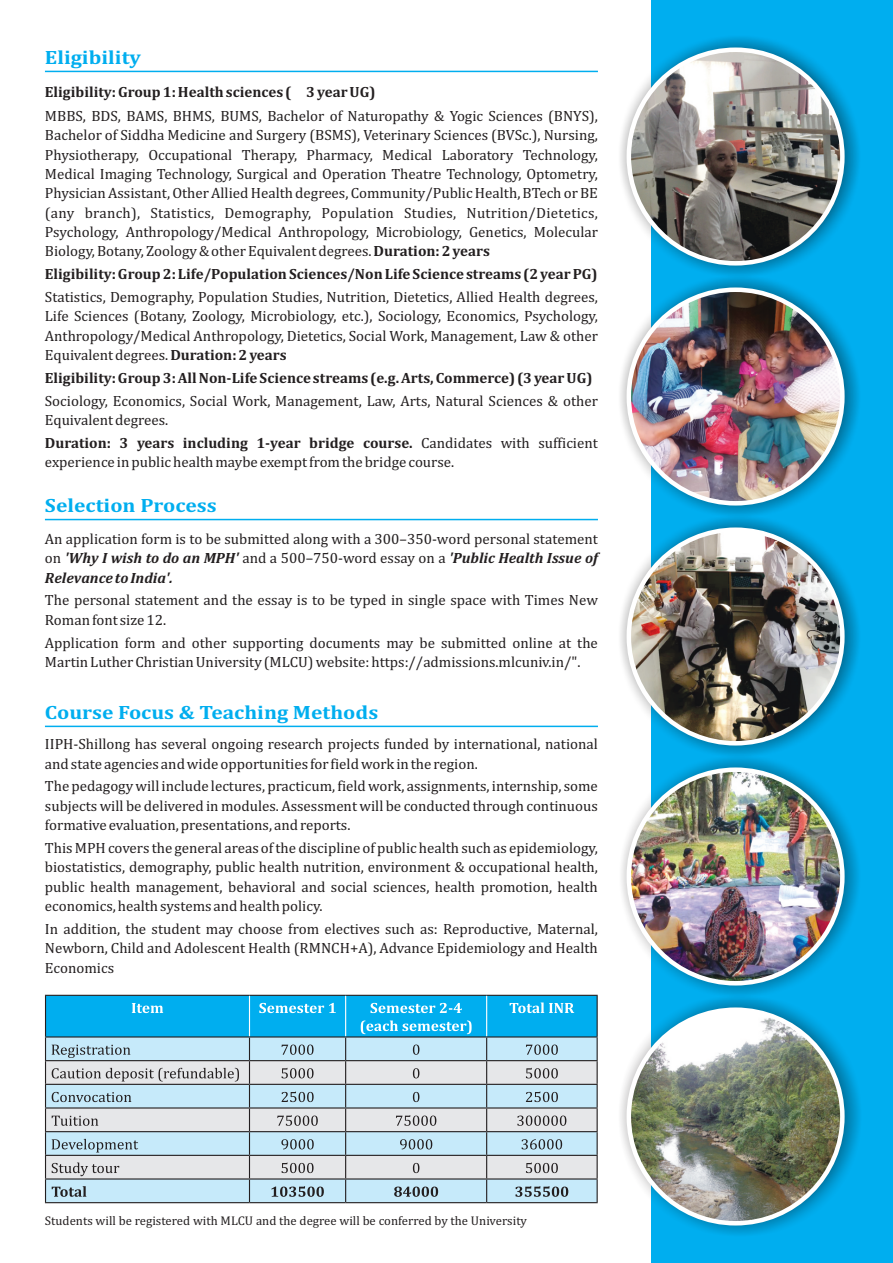
<style>
.page{position:relative;width:893px;height:1263px;background:#fff}
.page>*{position:absolute;margin:0;border:0;box-sizing:border-box;transform-origin:0 0}
.t1{font:700 19.5px "Cambria";color:#00aeef;scale:1.1 1}
.t2{font:15px/19.4px "Cambria";color:#231f20;text-align:justify}
.t3{font:700 15px "Cambria";color:#231f20}
.t4{font:12.75px "Cambria";color:#231f20}
.s1{font-weight:700}
.s2{font-weight:700;font-style:italic}
</style>
<div class="page">
<div style="left:651px;top:0;width:242px;height:1263px;background:#00aeef"></div>
<div style="left:617px;top:994px;width:246px;height:245px;background:#231f20;opacity:.49"></div>
<img style="left:629px;top:1010px;width:213px;height:213px;border-radius:50%">
<img style="left:617px;top:759px;width:246px;height:240px">
<img style="left:629px;top:770px;width:213px;height:213px;border-radius:50%">
<img style="left:620px;top:519px;width:239px;height:240px">
<img style="left:629px;top:530px;width:213px;height:213px;border-radius:50%">
<img style="left:620px;top:279px;width:239px;height:240px">
<img style="left:620px;top:37px;width:239px;height:242px">
<img style="left:629px;top:50px;width:213px;height:213px;border-radius:50%">
<img style="left:629px;top:290px;width:213px;height:213px;border-radius:50%">
<hr style="left:45px;top:71px;width:553px;height:1px;background:#00aeef">
<hr style="left:45px;top:519px;width:553px;height:1px;background:#00aeef">
<hr style="left:45px;top:726px;width:553px;height:1px;background:#00aeef">
<hr style="left:45px;top:1202px;width:204px;height:1px;background:#231f20">
<hr style="left:249px;top:1202px;width:97px;height:1px;background:#231f20">
<hr style="left:346px;top:1202px;width:141px;height:1px;background:#231f20">
<hr style="left:487px;top:1202px;width:111px;height:1px;background:#231f20">
<svg style="left:45px;top:995px;width:553px;height:207px;background:#9cc9dc"></svg>
<h1 class="t1" style="left:45px;top:49px;width:89px">Eligibility</h1>
<p class="t3" style="left:45px;top:85px;width:332px">Eligibility: Group 1: Health sciences ( 3 year UG)</p>
<p class="t2" style="left:45px;top:107px;width:555px">MBBS, BDS, BAMS, BHMS, BUMS, Bachelor of Naturopathy &amp; Yogic Sciences (BNYS), Bachelor of Siddha Medicine and Surgery (BSMS), Veterinary Sciences (BVSc.), Nursing, Physiotherapy, Occupational Therapy, Pharmacy, Medical Laboratory Technology, Medical Imaging Technology, Surgical and Operation Theatre Technology, Optometry, Physician Assistant, Other Allied Health degrees, Community/Public Health, BTech or BE (any branch), Statistics, Demography, Population Studies, Nutrition/Dietetics, Psychology, Anthropology/Medical Anthropology, Microbiology, Genetics, Molecular Biology, Botany, Zoology &amp; other Equivalent degrees. <span class="s1">Duration: 2 years</span></p>
<p class="t3" style="left:45px;top:267px;width:554px">Eligibility: Group 2: Life/Population Sciences/Non Life Science streams (2 year PG)</p>
<p class="t2" style="left:45px;top:288px;width:554px">Statistics, Demography, Population Studies, Nutrition, Dietetics, Allied Health degrees, Life Sciences (Botany, Zoology, Microbiology, etc.), Sociology, Economics, Psychology, Anthropology/Medical Anthropology, Dietetics, Social Work, Management, Law &amp; other Equivalent degrees. <span class="s1">Duration: 2 years</span></p>
<p class="t3" style="left:45px;top:371px;width:549px">Eligibility: Group 3: All Non-Life Science streams (e.g. Arts, Commerce) (3 year UG)</p>
<p class="t2" style="left:45px;top:392px;width:554px">Sociology, Economics, Social Work, Management, Law, Arts, Natural Sciences &amp; other<br>Equivalent degrees.</p>
<p class="t2" style="left:45px;top:434px;width:554px;text-indent:376px">Candidates with sufficient experience in public health maybe exempt from the bridge course.</p>
<p class="t3" style="left:45px;top:436px;width:369px">Duration: 3 years including 1-year bridge course.</p>
<h1 class="t1" style="left:45px;top:497px;width:157px">Selection Process</h1>
<p class="t2" style="left:45px;top:530px;width:554px">An application form is to be submitted along with a 300–350-word personal statement on <span class="s2">'Why I wish to do an MPH'</span> and a 500–750-word essay on a <span class="s2">'Public Health Issue of Relevance to India'.</span></p>
<p class="t2" style="left:45px;top:592px;width:554px">The personal statement and the essay is to be typed in single space with Times New<br>Roman font size 12.</p>
<p class="t2" style="left:45px;top:634px;width:554px">Application form and other supporting documents may be submitted online at the<br>Martin Luther Christian University (MLCU) website: https://admissions.mlcuniv.in/".</p>
<h1 class="t1" style="left:45px;top:704px;width:304px">Course Focus &amp; Teaching Methods</h1>
<p class="t2" style="left:45px;top:735px;width:554px">IIPH-Shillong has several ongoing research projects funded by international, national and state agencies and wide opportunities for field work in the region.</p>
<p class="t2" style="left:45px;top:778px;width:554px">The pedagogy will include lectures, practicum, field work, assignments, internship, some subjects will be delivered in modules. Assessment will be conducted through continuous formative evaluation, presentations, and reports.</p>
<p class="t2" style="left:45px;top:839px;width:554px">This MPH covers the general areas of the discipline of public health such as epidemiology, biostatistics, demography, public health nutrition, environment &amp; occupational health, public health management, behavioral and social sciences, health promotion, health economics, health systems and health policy.</p>
<p class="t2" style="left:45px;top:920px;width:554px">In addition, the student may choose from electives such as: Reproductive, Maternal, Newborn, Child and Adolescent Health (RMNCH+A), Advance Epidemiology and Health Economics</p>
<p class="t4" style="left:45px;top:1215px;width:484px">Students will be registered with MLCU and the degree will be conferred by the University</p>
</div>
